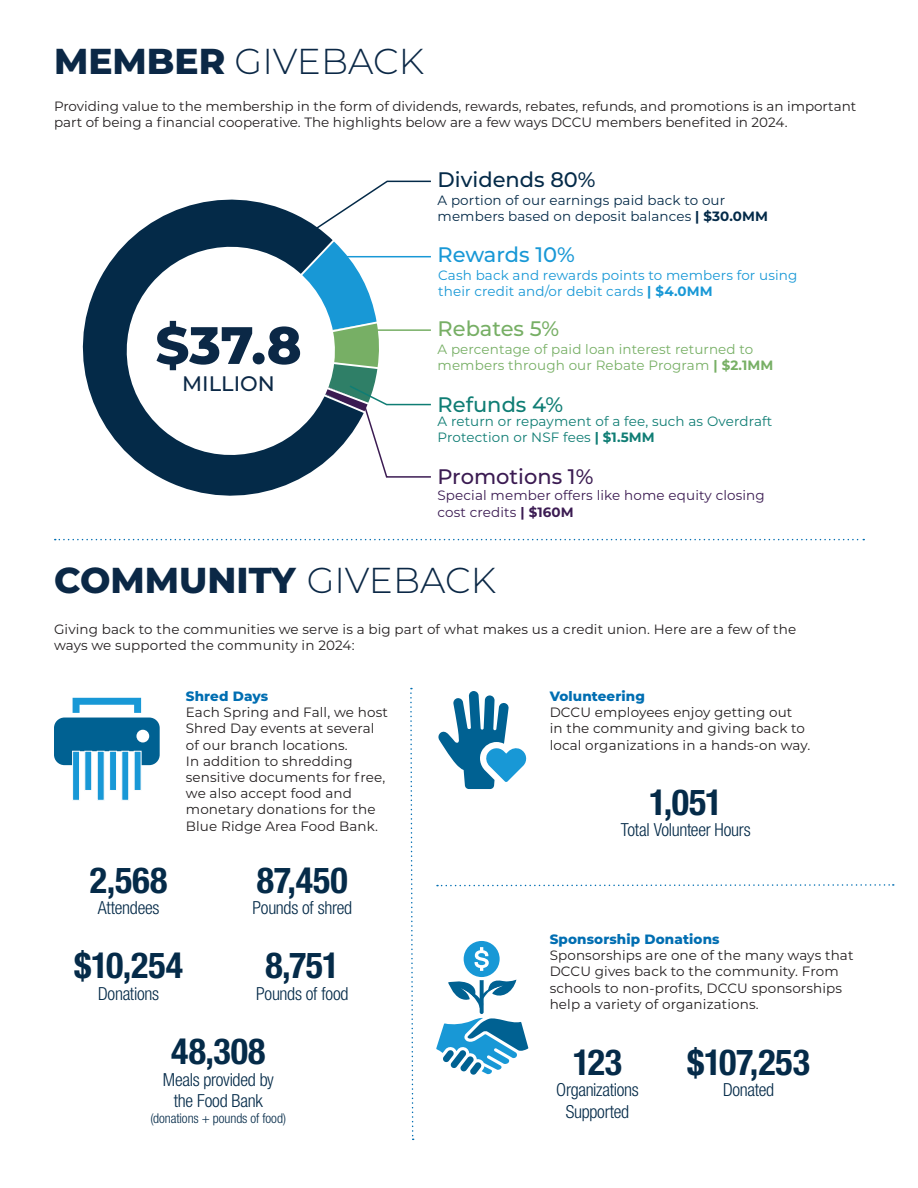
<style>
.page{position:relative;width:918px;height:1188px;background:#fff}
.page>*{position:absolute;margin:0;border:0;box-sizing:border-box;transform-origin:0 0}
.t1{font:800 52.5px "Montserrat";color:#0b2846}
.t2{font:700 condensed 36px "Helvetica Neue LT Std";letter-spacing:-.005em;color:#052b49}
.t3{font:800 36px "Montserrat";color:#0b2846}
.t4{font:300 36px "Montserrat";color:#0b2846}
.t5{font:500 21px "Montserrat";color:#042a48}
.t6{font:500 21px "Montserrat";color:#3b1b52}
.t7{font:500 21px "Montserrat";color:#1898d6}
.t8{font:500 21px "Montserrat";color:#77af65}
.t9{font:500 21px "Montserrat";color:#0f7d74}
.t10{font:500 21px "Montserrat";color:#0b2846}
.t11{font:300 condensed 18px/21px "Helvetica Neue LT Std";letter-spacing:-.02em;color:#052b49;text-align:center}
.t12{font:13.5px/16.2px "Montserrat";letter-spacing:.01em;color:#231f20}
.t13{font:13.5px/16.2px "Montserrat";letter-spacing:.01em;color:#77af65}
.t14{font:13.5px/16.2px "Montserrat";letter-spacing:.01em;color:#1898d6}
.t15{font:13.5px/16.2px "Montserrat";letter-spacing:.01em;color:#042a48}
.t16{font:13.5px/16.2px "Montserrat";letter-spacing:.01em;color:#0f7d74}
.t17{font:13.5px/16.2px "Montserrat";letter-spacing:.01em;color:#3b1b52}
.t18{font:800 13.5px "Montserrat";letter-spacing:.01em;color:#006eb2}
.t19{font:300 condensed 13.5px "Helvetica Neue LT Std";letter-spacing:-.005em;color:#052b49}
.s1{font-weight:800}
.s2{font-weight:700}
.s3{font-weight:300}
</style>
<div class="page">
<hr style="left:917px;top:0;width:1px;height:446px;background:#e9eced">
<svg style="left:82px;top:200px;width:219px;height:296px"></svg>
<svg style="left:114px;top:234px;width:106px;height:233px"></svg>
<svg style="left:55px;top:539px;width:809px;height:1px"></svg>
<svg style="left:54px;top:698px;width:106px;height:67px"></svg>
<div style="left:73px;top:751px;width:7px;height:49px;background:#1898d6;border:1px solid #fcfcfc"></div>
<div style="left:85px;top:751px;width:7px;height:40px;background:#1898d6;border:1px solid #fcfcfc"></div>
<div style="left:97px;top:751px;width:7px;height:49px;background:#1898d6;border:1px solid #fcfcfc"></div>
<div style="left:110px;top:751px;width:7px;height:40px;background:#1898d6;border:1px solid #fcfcfc"></div>
<div style="left:122px;top:751px;width:7px;height:49px;background:#1898d6;border:1px solid #fcfcfc"></div>
<div style="left:134px;top:751px;width:7px;height:40px;background:#1898d6"></div>
<svg style="left:438px;top:691px;width:89px;height:98px"></svg>
<svg style="left:410px;top:688px;width:4px;height:452px"></svg>
<svg style="left:437px;top:884px;width:457px;height:3px"></svg>
<svg style="left:436px;top:941px;width:92px;height:134px"></svg>
<svg style="left:220px;top:180px;width:211px;height:298px"></svg>
<hr style="left:339px;top:256px;width:92px;height:1px;background:#1898d6">
<hr style="left:362px;top:329px;width:69px;height:2px;background:#77af65">
<p class="t4" style="left:54px;top:37px;width:372px"><span class="s1">MEMBER</span> GIVEBACK</p>
<p class="t12" style="left:54px;top:98px;width:804px">Providing value to the membership in the form of dividends, rewards, rebates, refunds, and promotions is an important part of being a financial cooperative. The highlights below are a few ways DCCU members benefited in 2024.</p>
<p class="t5" style="left:438px;top:165px;width:160px">Dividends 80%</p>
<p class="t15" style="left:438px;top:191px;width:332px">A portion of our earnings paid back to our members based on deposit balances <span class="s2">| $30.0MM</span></p>
<p class="t1" style="left:155px;top:307px;width:148px">$37.8</p>
<p class="t10" style="left:182px;top:369px;width:94px">MILLION</p>
<p class="t7" style="left:438px;top:240px;width:139px">Rewards 10%</p>
<p class="t14" style="left:438px;top:266px;width:361px">Cash back and rewards points to members for using their credit and/or debit cards <span class="s2">| $4.0MM</span></p>
<p class="t8" style="left:438px;top:314px;width:123px">Rebates 5%</p>
<p class="t13" style="left:438px;top:341px;width:337px">A percentage of paid loan interest returned to members through our Rebate Program <span class="s2">| $2.1MM</span></p>
<p class="t9" style="left:438px;top:390px;width:127px">Refunds 4%</p>
<p class="t16" style="left:438px;top:413px;width:336px">A return or repayment of a fee, such as Overdraft<br>Protection or NSF fees <span class="s2">| $1.5MM</span></p>
<p class="t6" style="left:438px;top:462px;width:157px">Promotions 1%</p>
<p class="t17" style="left:438px;top:487px;width:329px">Special member offers like home equity closing cost credits <span class="s2">| $160M</span></p>
<p class="t3" style="left:54px;top:554px;width:444px">COMMUNITY <span class="s3">GIVEBACK</span></p>
<p class="t12" style="left:54px;top:620px;width:744px">Giving back to the communities we serve is a big part of what makes us a credit union. Here are a few of the ways we supported the community in 2024:</p>
<p class="t18" style="left:550px;top:686px;width:97px">Volunteering</p>
<p class="t12" style="left:550px;top:704px;width:262px">DCCU employees enjoy getting out<br>in the community and giving back to local organizations in a hands-on way.</p>
<p class="t2" style="left:649px;top:780px;width:75px">1,051</p>
<p class="t11" style="left:621px;top:819px;width:131px">Total Volunteer Hours</p>
<p class="t2" style="left:90px;top:858px;width:79px">2,568</p>
<p class="t11" style="left:98px;top:897px;width:63px">Attendees</p>
<p class="t18" style="left:186px;top:686px;width:84px">Shred Days</p>
<p class="t12" style="left:186px;top:704px;width:203px">Each Spring and Fall, we host<br>Shred Day events at several of our branch locations.<br>In addition to shredding sensitive documents for free, we also accept food and monetary donations for the<br>Blue Ridge Area Food Bank.</p>
<p class="t2" style="left:257px;top:858px;width:92px">87,450</p>
<p class="t11" style="left:253px;top:897px;width:101px">Pounds of shred</p>
<p class="t2" style="left:265px;top:944px;width:76px">8,751</p>
<p class="t11" style="left:256px;top:983px;width:94px">Pounds of food</p>
<p class="t18" style="left:550px;top:929px;width:171px">Sponsorship Donations</p>
<p class="t12" style="left:550px;top:947px;width:305px">Sponsorships are one of the many ways that DCCU gives back to the community. From schools to non-profits, DCCU sponsorships help a variety of organizations.</p>
<p class="t2" style="left:573px;top:1040px;width:51px">123</p>
<p class="t11" style="left:556px;top:1079px;width:84px;line-height:21.6px">Organizations<br>Supported</p>
<p class="t2" style="left:74px;top:944px;width:110px">$10,254</p>
<p class="t11" style="left:98px;top:983px;width:62px">Donations</p>
<p class="t2" style="left:171px;top:1030px;width:96px">48,308</p>
<p class="t11" style="left:163px;top:1069px;width:113px">Meals provided by the Food Bank</p>
<p class="t19" style="left:150px;top:1111px;width:137px">(donations + pounds of food)</p>
<p class="t2" style="left:687px;top:1040px;width:124px">$107,253</p>
<p class="t11" style="left:723px;top:1079px;width:53px">Donated</p>
</div>
